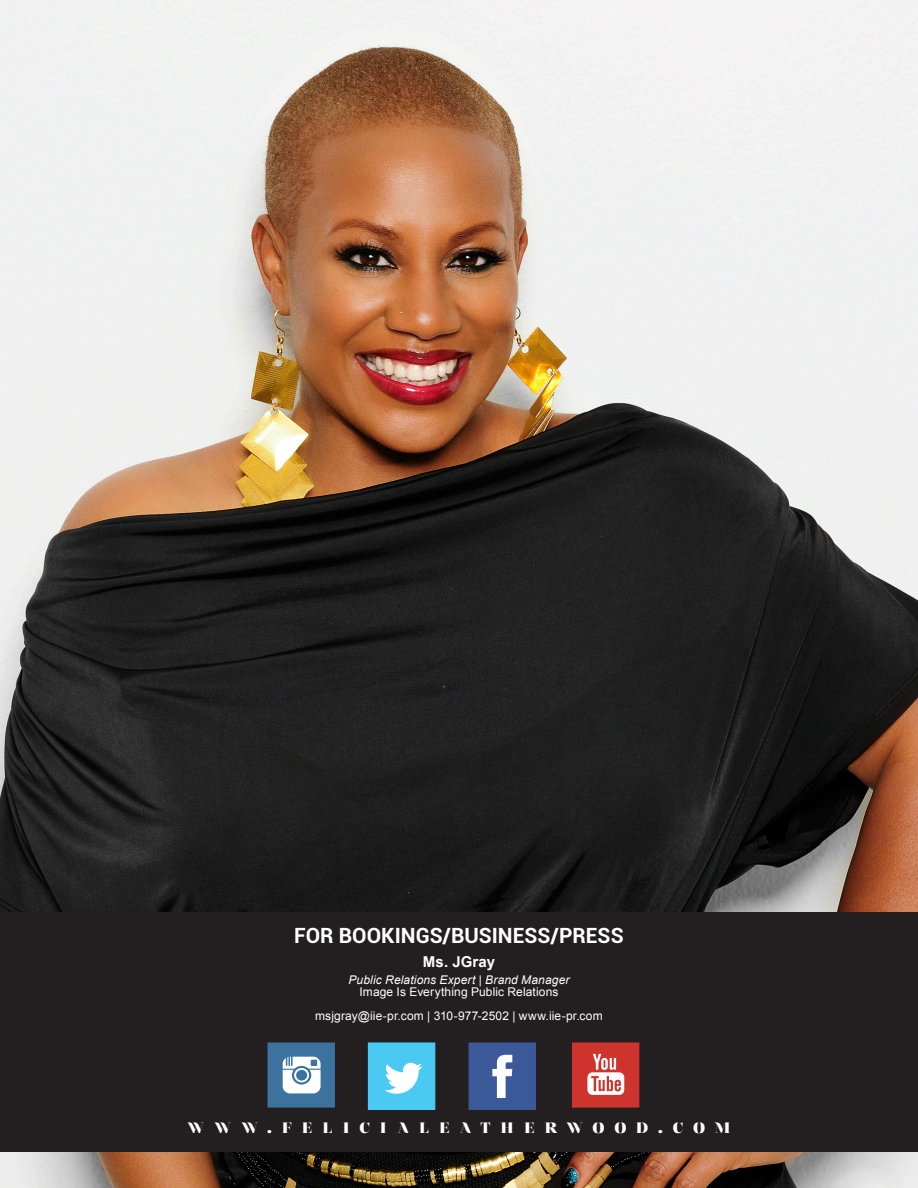
<style>
.page{position:relative;width:918px;height:1188px;background:#fff}
.page>*{position:absolute;margin:0;border:0;box-sizing:border-box;transform-origin:0 0}
.t1{font:700 21px "Roboto";color:#fff}
.t2{font:900 15px "Nouvelle Vague";letter-spacing:.705em;color:#fff}
.t3{font:700 15px "Arial";letter-spacing:.01em;color:#fff}
.t4{font:12px "Arial";letter-spacing:.01em;color:#fff}
.t5{font:italic 12px "Arial";letter-spacing:.01em;color:#fff}
</style>
<div class="page">
<img style="left:0;top:0;width:918px;height:1188px">
<div style="left:0;top:912px;width:918px;height:240px;background:#231f20"></div>
<svg style="left:469px;top:1042px;width:67px;height:68px;background:#506aa3"></svg>
<svg style="left:368px;top:1042px;width:67px;height:68px;background:#65d0f2"></svg>
<svg style="left:268px;top:1042px;width:67px;height:66px;background:#6892b2"></svg>
<svg style="left:572px;top:1042px;width:67px;height:66px;background:#d45551"></svg>
<p class="t1" style="left:294px;top:921px;width:331px">FOR BOOKINGS/BUSINESS/PRESS</p>
<p class="t3" style="left:423px;top:951px;width:74px">Ms. JGray</p>
<p class="t5" style="left:349px;top:972px;width:222px">Public Relations Expert | Brand Manager</p>
<p class="t4" style="left:359px;top:983px;width:201px">Image Is Everything Public Relations</p>
<p class="t4" style="left:315px;top:1007px;width:289px">msjgray@iie-pr.com | 310-977-2502 | www.iie-pr.com</p>
<p class="t2" style="left:188px;top:1119px;width:544px">WWW.FELICIALEATHERWOOD.COM</p>
</div>
